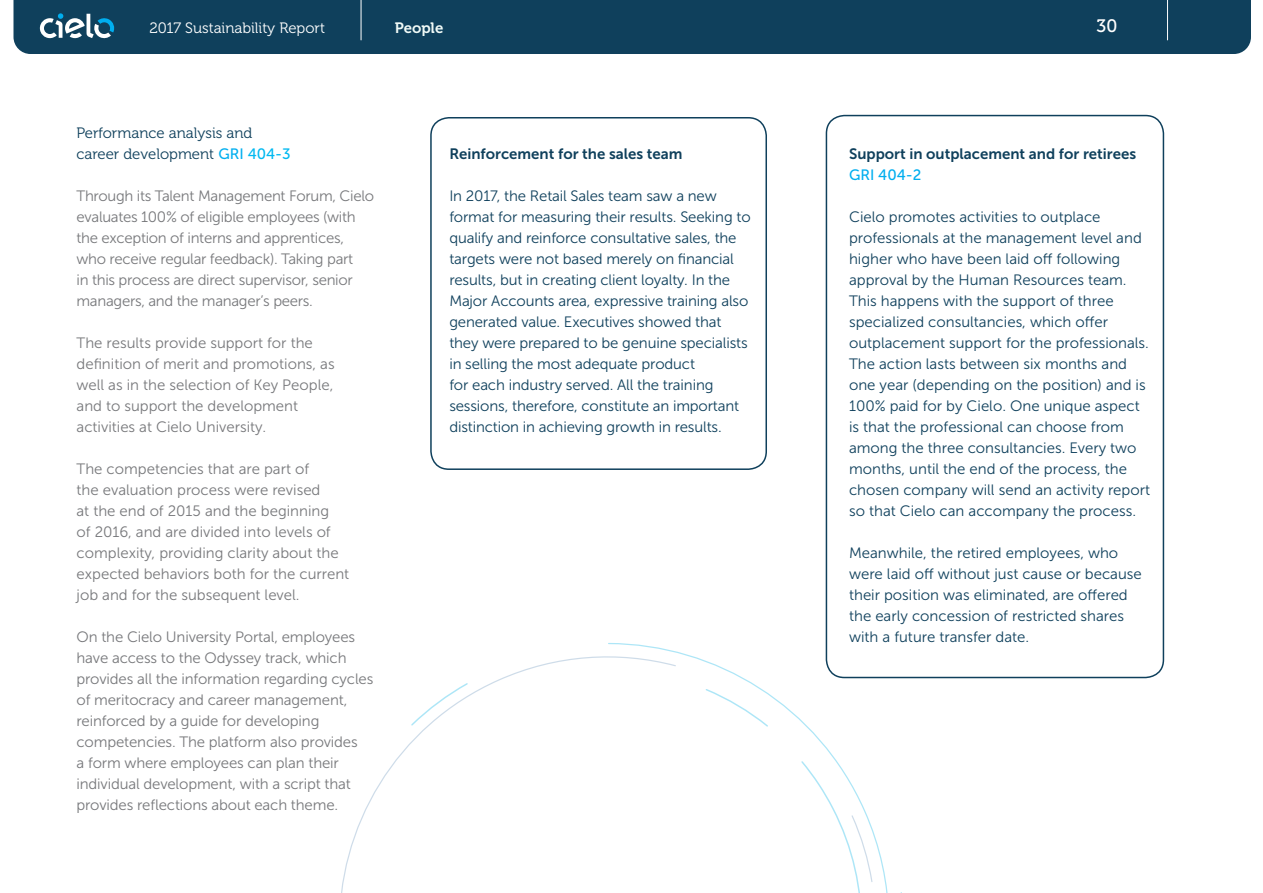
<style>
.page{position:relative;width:1263px;height:893px;background:#fff}
.page>*{position:absolute;margin:0;border:0;box-sizing:border-box;transform-origin:0 0}
.t1{font:18px "Museo 500";color:#fff}
.t2{font:15px/21px "Museo Sans 300";color:#0f405c}
.t3{font:15px/21px "Museo Sans 300";letter-spacing:-.01em;color:#77787b}
.t4{font:15px "Museo Sans 700";color:#0f405c}
.t5{font:15px/21px "Museo 300";color:#0f405c}
.t6{font:15px "Museo 300";color:#fff}
.t7{font:15px "Museo Sans 500";color:#00aeef}
.t8{font:15px "Museo 700";color:#f0faf7}
.s1{font-family:"Museo Sans 500";color:#00aeef}
.s2{font-family:"Museo Sans 500";color:#00b9f1}
</style>
<div class="page">
<div style="left:13px;top:0;width:1238px;height:54px;background:#0f405c"></div>
<svg style="left:40px;top:13px;width:76px;height:26px"></svg>
<hr style="left:1167px;top:0;width:1px;height:40px;background:#fff">
<hr style="left:361px;top:0;width:1px;height:40px;background:#fff">
<div style="left:430px;top:117px;width:337px;height:353px;border:2px solid #0f405c;border-radius:18px"></div>
<svg style="left:341px;top:656px;width:266px;height:237px"></svg>
<svg style="left:607px;top:642px;width:283px;height:251px"></svg>
<svg style="left:800px;top:760px;width:73px;height:133px"></svg>
<div style="left:826px;top:115px;width:338px;height:563px;border:2px solid #0f405c;border-radius:18px"></div>
<p class="t6" style="left:149px;top:20px;width:177px">2017 Sustainability Report</p>
<p class="t8" style="left:395px;top:20px;width:50px">People</p>
<p class="t1" style="left:1096px;top:16px;width:22px">30</p>
<p class="t5" style="left:77px;top:123px;width:216px">Performance analysis and career development <span class="s1">GRI</span> <span class="s2">404-3</span></p>
<p class="t3" style="left:77px;top:185px;width:299px">Through its Talent Management Forum, Cielo evaluates 100% of eligible employees (with the exception of interns and apprentices, who receive regular feedback). Taking part<br>in this process are direct supervisor, senior managers, and the manager’s peers.</p>
<p class="t3" style="left:77px;top:332px;width:260px">The results provide support for the definition of merit and promotions, as well as in the selection of Key People, and to support the development activities at Cielo University.</p>
<p class="t3" style="left:77px;top:458px;width:274px">The competencies that are part of<br>the evaluation process were revised<br>at the end of 2015 and the beginning<br>of 2016, and are divided into levels of complexity, providing clarity about the expected behaviors both for the current job and for the subsequent level.</p>
<p class="t3" style="left:77px;top:626px;width:298px">On the Cielo University Portal, employees have access to the Odyssey track, which provides all the information regarding cycles of meritocracy and career management, reinforced by a guide for developing competencies. The platform also provides<br>a form where employees can plan their individual development, with a script that provides reflections about each theme.</p>
<p class="t4" style="left:449px;top:145px;width:235px">Reinforcement for the sales team</p>
<p class="t2" style="left:449px;top:185px;width:303px">In 2017, the Retail Sales team saw a new format for measuring their results. Seeking to qualify and reinforce consultative sales, the targets were not based merely on financial results, but in creating client loyalty. In the Major Accounts area, expressive training also generated value. Executives showed that they were prepared to be genuine specialists in selling the most adequate product<br>for each industry served. All the training sessions, therefore, constitute an important distinction in achieving growth in results.</p>
<p class="t4" style="left:849px;top:145px;width:289px">Support in outplacement and for retirees</p>
<p class="t7" style="left:849px;top:167px;width:74px">GRI 404-2</p>
<p class="t2" style="left:849px;top:206px;width:302px">Cielo promotes activities to outplace professionals at the management level and higher who have been laid off following approval by the Human Resources team.<br>This happens with the support of three specialized consultancies, which offer outplacement support for the professionals.<br>The action lasts between six months and one year (depending on the position) and is 100% paid for by Cielo. One unique aspect is that the professional can choose from among the three consultancies. Every two months, until the end of the process, the chosen company will send an activity report so that Cielo can accompany the process.</p>
<p class="t2" style="left:849px;top:542px;width:294px">Meanwhile, the retired employees, who were laid off without just cause or because their position was eliminated, are offered the early concession of restricted shares with a future transfer date.</p>
</div>
